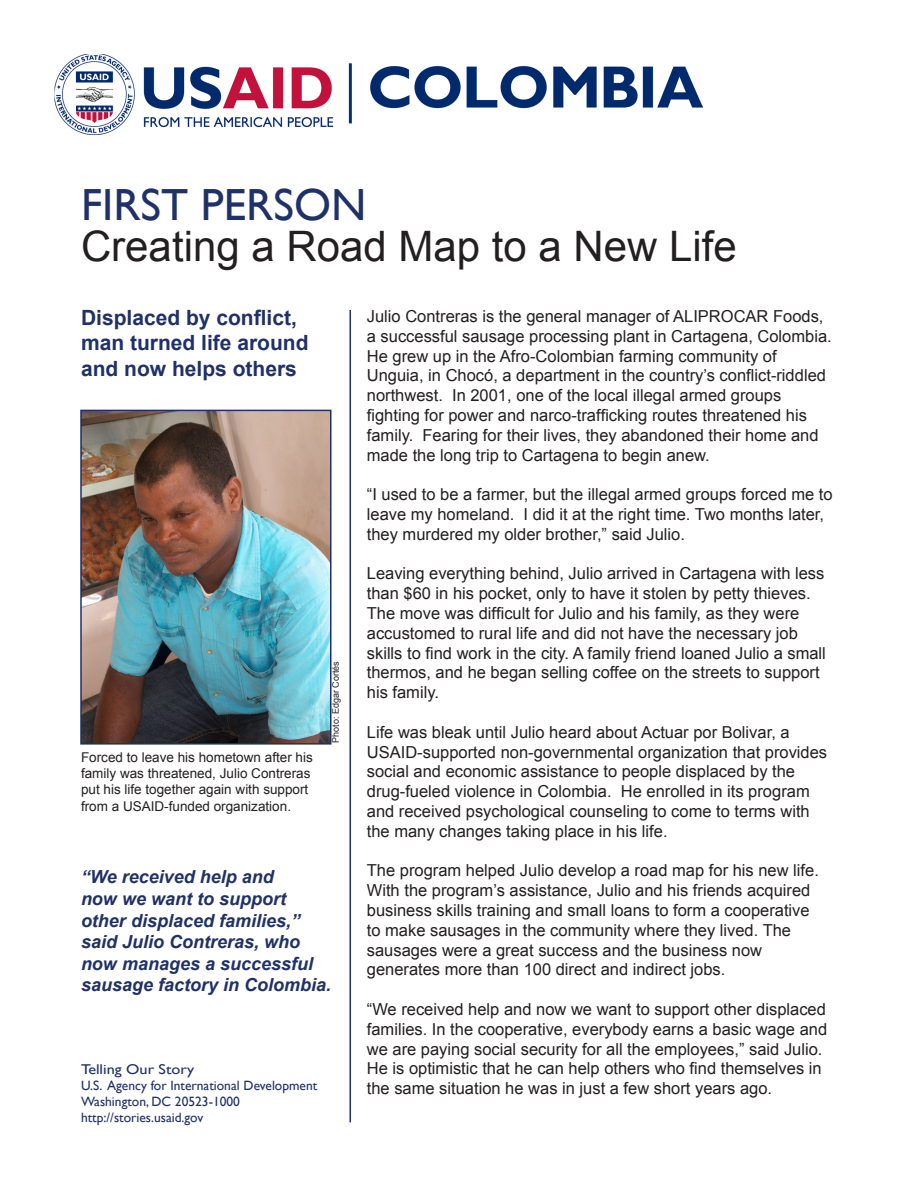
<style>
.page{position:relative;width:918px;height:1188px;background:#fff}
.page>*{position:absolute;margin:0;border:0;box-sizing:border-box;transform-origin:0 0}
.t1{font:45px "Gill Sans";color:#1f3167}
.t2{font:42px "Arial";color:#231f20}
.t3{font:700 21px/25.2px "Arial";color:#1f3167}
.t4{font:italic 700 18px/21.6px "Arial";color:#1f3167}
.t5{font:16.5px/19.8px "Arial";color:#231f20}
.t6{font:14.1px "Gill Sans";color:#1f3167;scale:1.14 1}
.t7{font:13.5px/16.2px "Arial";color:#231f20}
.t8{font:13.5px "Gill Sans";color:#1f3167}
.t9{font:9px "Arial";color:#231f20}
</style>
<div class="page">
<hr style="left:350px;top:310px;width:1px;height:812px;background:#1f3167">
<img style="left:83px;top:413px;width:246px;height:329px">
<div style="left:80px;top:410px;width:252px;height:335px;border:2px solid #1f3167"></div>
<img style="left:54px;top:54px;width:648px;height:81px">
<p class="t1" style="left:81px;top:179px;width:287px">FIRST PERSON</p>
<p class="t2" style="left:81px;top:218px;width:657px">Creating a Road Map to a New Life</p>
<p class="t3" style="left:81px;top:306px;width:229px">Displaced by conflict, man turned life around and now helps others</p>
<p class="t7" style="left:81px;top:749px;width:233px">Forced to leave his hometown after his family was threatened, Julio Contreras put his life together again with support from a USAID-funded organization.</p>
<p class="t9" style="left:330px;top:743px;width:83px;rotate:-90deg">Photo: Edgar Cortés</p>
<p class="t4" style="left:81px;top:867px;width:252px">“We received help and<br>now we want to support other displaced families,” said Julio Contreras, who now manages a successful sausage factory in Colombia.</p>
<p class="t6" style="left:81px;top:1061px;width:101px">Telling Our Story</p>
<p class="t8" style="left:81px;top:1078px;width:238px">U.S. Agency for International Development</p>
<p class="t8" style="left:81px;top:1094px;width:161px">Washington, DC 20523-1000</p>
<p class="t8" style="left:81px;top:1110px;width:124px">http://stories.usaid.gov</p>
<p class="t5" style="left:367px;top:306px;width:466px">Julio Contreras is the general manager of ALIPROCAR Foods, a successful sausage processing plant in Cartagena, Colombia.<br>He grew up in the Afro-Colombian farming community of Unguia, in Chocó, a department in the country’s conflict-riddled northwest. In 2001, one of the local illegal armed groups fighting for power and narco-trafficking routes threatened his family. Fearing for their lives, they abandoned their home and made the long trip to Cartagena to begin anew.</p>
<p class="t5" style="left:367px;top:485px;width:467px">“I used to be a farmer, but the illegal armed groups forced me to leave my homeland. I did it at the right time. Two months later, they murdered my older brother,” said Julio.</p>
<p class="t5" style="left:367px;top:564px;width:461px">Leaving everything behind, Julio arrived in Cartagena with less than $60 in his pocket, only to have it stolen by petty thieves.<br>The move was difficult for Julio and his family, as they were accustomed to rural life and did not have the necessary job skills to find work in the city. A family friend loaned Julio a small thermos, and he began selling coffee on the streets to support his family.</p>
<p class="t5" style="left:367px;top:722px;width:462px">Life was bleak until Julio heard about Actuar por Bolivar, a USAID-supported non-governmental organization that provides social and economic assistance to people displaced by the drug-fueled violence in Colombia. He enrolled in its program and received psychological counseling to come to terms with the many changes taking place in his life.</p>
<p class="t5" style="left:367px;top:861px;width:454px">The program helped Julio develop a road map for his new life.<br>With the program’s assistance, Julio and his friends acquired business skills training and small loans to form a cooperative to make sausages in the community where they lived. The sausages were a great success and the business now generates more than 100 direct and indirect jobs.</p>
<p class="t5" style="left:367px;top:999px;width:462px">“We received help and now we want to support other displaced families. In the cooperative, everybody earns a basic wage and we are paying social security for all the employees,” said Julio.<br>He is optimistic that he can help others who find themselves in the same situation he was in just a few short years ago.</p>
</div>
